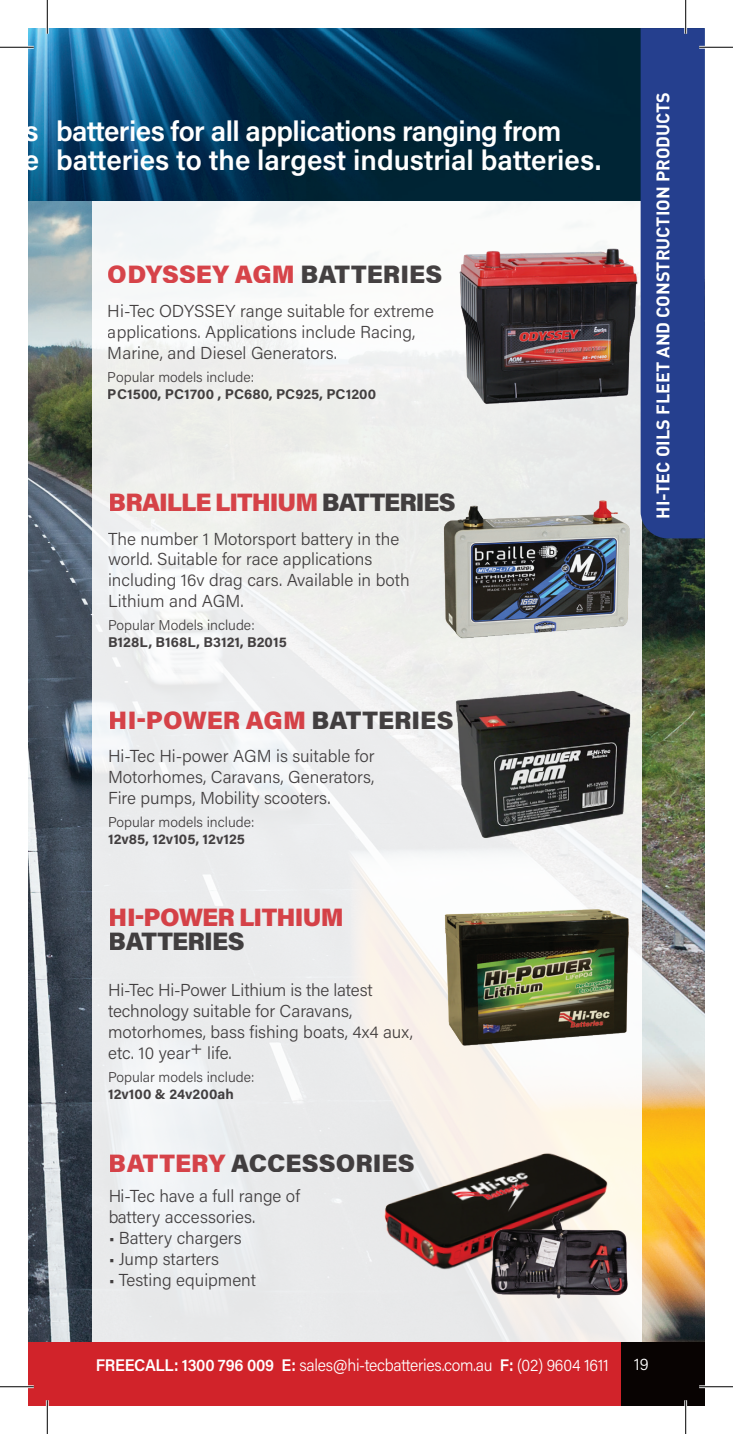
<style>
.page{position:relative;width:733px;height:1434px;background:#fff}
.page>*{position:absolute;margin:0;border:0;box-sizing:border-box;transform-origin:0 0}
.t1{font:600 28.12px/28.1px "Acumin Pro";letter-spacing:-.015em;color:#fff}
.t2{font:900 25.2px "Acumin Pro";color:#d1232a}
.t3{font:900 25.2px "Acumin Pro";letter-spacing:-.025em;color:#d1232a}
.t4{font:900 25.2px "Acumin Pro";color:#231f20}
.t5{font:900 25.2px "Acumin Pro";letter-spacing:-.03em;color:#231f20}
.t6{font:700 18px "DIN Pro";color:#fff}
.t7{font:300 17.32px/20.7px "Acumin Pro";color:#231f20}
.t8{font:300 16.88px "Acumin Pro";letter-spacing:-.02em;color:#fff;scale:.95 1}
.t9{font:300 16.88px "Acumin Pro";letter-spacing:-.02em;color:#fff}
.t10{font:700 14.17px "Acumin Pro";color:#231f20}
.t11{font:300 14.17px "Acumin Pro";color:#231f20}
.s1{color:#231f20}
.s2{color:#d1232a}
.s3{font-weight:600}
</style>
<div class="page">
<img style="left:28px;top:201px;width:676px;height:1141px">
<div style="left:28px;top:1342px;width:19px;height:64px;background:#d1232a"></div>
<div style="left:47px;top:1342px;width:574px;height:64px;background:#d1232a"></div>
<div style="left:621px;top:1342px;width:83px;height:64px;background:#080302"></div>
<div style="left:92px;top:70px;width:548px;height:1272px;background:linear-gradient(to right,#edeff0,#f4f3ee)"></div>
<img style="left:28px;top:28px;width:612px;height:173px">
<img style="left:433px;top:496px;width:207px;height:153px">
<img style="left:428px;top:891px;width:215px;height:162px">
<div style="left:422px;top:699px;width:220px;height:167px;background:#f0f0f0;border:2px solid #fff"></div>
<img style="left:451px;top:687px;width:184px;height:155px">
<img style="left:448px;top:230px;width:192px;height:182px">
<img style="left:374px;top:1143px;width:243px;height:135px">
<img style="left:488px;top:1205px;width:144px;height:95px">
<div style="left:640px;top:28px;width:64px;height:510px;background:#253f8e"></div>
<hr style="left:0;top:46px;width:34px;height:3px;background:#fff">
<hr style="left:699px;top:46px;width:33px;height:3px;background:#fff">
<hr style="left:0;top:1385px;width:34px;height:3px;background:#fff">
<hr style="left:699px;top:1385px;width:33px;height:3px;background:#fff">
<hr style="left:46px;top:0;width:3px;height:34px;background:#fff">
<hr style="left:46px;top:1400px;width:3px;height:34px;background:#fff">
<hr style="left:684px;top:0;width:2px;height:34px;background:#fff">
<hr style="left:684px;top:1400px;width:2px;height:34px;background:#fff">
<hr style="left:0;top:47px;width:34px;height:1px;background:#000">
<hr style="left:699px;top:47px;width:33px;height:1px;background:#000">
<hr style="left:0;top:1386px;width:34px;height:1px;background:#000">
<hr style="left:699px;top:1386px;width:33px;height:1px;background:#000">
<hr style="left:47px;top:0;width:1px;height:34px;background:#000">
<hr style="left:47px;top:1400px;width:1px;height:34px;background:#000">
<hr style="left:685px;top:0;width:1px;height:34px;background:#000">
<hr style="left:685px;top:1400px;width:1px;height:34px;background:#000">
<h1 class="t1" style="left:56px;top:116px;width:546px">batteries for all applications ranging from batteries to the largest industrial batteries.</h1>
<h2 class="t2" style="left:108px;top:256px;width:336px">ODYSSEY AGM <span class="s1">BATTERIES</span></h2>
<p class="t7" style="left:108px;top:300px;width:327px">Hi-Tec ODYSSEY range suitable for extreme applications. Applications include Racing,<br>Marine, and Diesel Generators.</p>
<p class="t11" style="left:108px;top:367px;width:148px">Popular models include:</p>
<p class="t10" style="left:108px;top:384px;width:270px">PC1500, PC1700 , PC680, PC925, PC1200</p>
<h2 class="t3" style="left:109px;top:485px;width:348px">BRAILLE LITHIUM <span class="s1">BATTERIES</span></h2>
<p class="t7" style="left:108px;top:527px;width:303px">The number 1 Motorsport battery in the world. Suitable for race applications including 16v drag cars. Available in both Lithium and AGM.</p>
<p class="t11" style="left:108px;top:616px;width:148px">Popular Models include:</p>
<p class="t10" style="left:108px;top:632px;width:180px">B128L, B168L, B3121, B2015</p>
<h2 class="t2" style="left:109px;top:702px;width:346px">HI-POWER AGM <span class="s1">BATTERIES</span></h2>
<p class="t7" style="left:108px;top:745px;width:268px;text-align:justify">Hi-Tec Hi-power AGM is suitable for Motorhomes, Caravans, Generators, Fire pumps, Mobility scooters.</p>
<p class="t11" style="left:108px;top:812px;width:148px">Popular models include:</p>
<p class="t10" style="left:108px;top:829px;width:138px">12v85, 12v105, 12v125</p>
<h2 class="t3" style="left:109px;top:899px;width:236px">HI-POWER LITHIUM</h2>
<h2 class="t5" style="left:109px;top:924px;width:137px">BATTERIES</h2>
<p class="t7" style="left:108px;top:979px;width:306px">Hi-Tec Hi-Power Lithium is the latest technology suitable for Caravans, motorhomes, bass fishing boats, 4x4 aux, etc. 10 year+ life.</p>
<p class="t11" style="left:108px;top:1067px;width:148px">Popular models include:</p>
<p class="t10" style="left:108px;top:1084px;width:127px">12v100 &amp; 24v200ah</p>
<h2 class="t4" style="left:109px;top:1145px;width:307px"><span class="s2">BATTERY</span> ACCESSORIES</h2>
<p class="t7" style="left:108px;top:1185px;width:193px">Hi-Tec have a full range of battery accessories.</p>
<p class="t7" style="left:108px;top:1227px;width:135px">• Battery chargers</p>
<p class="t7" style="left:108px;top:1248px;width:112px">• Jump starters</p>
<p class="t7" style="left:108px;top:1268px;width:149px">• Testing equipment</p>
<p class="t6" style="left:647px;top:519px;width:428px;rotate:-90deg">HI-TEC OILS FLEET AND CONSTRUCTION PRODUCTS</p>
<p class="t8" style="left:96px;top:1353px;width:541px"><span class="s3">FREECALL: 1300 796 009 E:</span> sales@hi-tecbatteries.com.au <span class="s3">F:</span> (02) 9604 1611</p>
<p class="t9" style="left:633px;top:1353px;width:16px">19</p>
</div>
